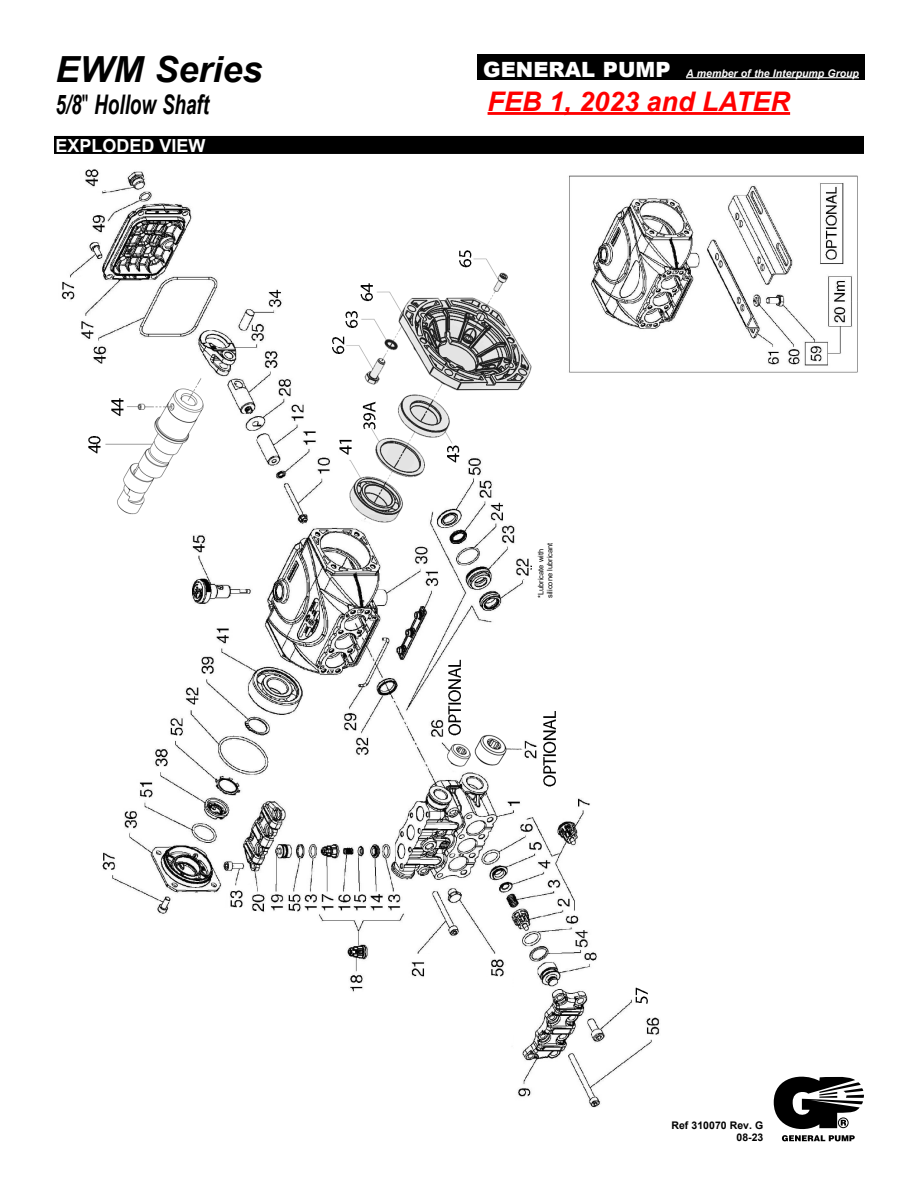
<style>
.page{position:relative;width:918px;height:1188px;background:#fff}
.page>*{position:absolute;margin:0;border:0;box-sizing:border-box;transform-origin:0 0}
.t1{font:italic 700 36px "Arial";color:#000}
.t2{font:italic 700 27px "Arial";color:#f00}
.t3{font:italic 700 27px "Arial";color:#000;scale:.7 1}
.t4{font:700 18px "Arial";color:#fff}
.t5{font:italic 700 10.5px "Arial";color:#fff}
.t6{font:700 10.5px/12.6px "Arial";color:#000;text-align:right}
.t7{font:7.5px/9px "Arial";color:#000}
.s1{font-weight:900;font-style:normal;font-size:21px}
.s2{font-weight:400;font-style:normal}
</style>
<div class="page">
<div style="left:477px;top:54px;width:388px;height:26px;background:#000"></div>
<hr style="left:686px;top:77px;width:173px;height:1px;background:#fff">
<svg style="left:774px;top:1077px;width:90px;height:64px"></svg>
<div style="left:54px;top:136px;width:810px;height:18px;background:#000"></div>
<img style="left:61px;top:169px;width:599px;height:939px">
<hr style="left:488px;top:112px;width:302px;height:3px;background:#f00">
<img style="left:564px;top:171px;width:294px;height:208px">
<div style="left:532px;top:541px;width:23px;height:59px;background:#fff"></div>
<h1 class="t1" style="left:56px;top:45px;width:209px">EWM Series</h1>
<p class="t5" style="left:483px;top:66px;width:377px"><span class="s1">GENERAL PUMP</span> A member of the Interpump Group</p>
<h2 class="t3" style="left:56px;top:87px;width:221px">5/8<span class="s2">"</span> Hollow Shaft</h2>
<h3 class="t4" style="left:56px;top:133px;width:152px">EXPLODED VIEW</h3>
<h2 class="t2" style="left:488px;top:83px;width:304px">FEB 1, 2023 and LATER</h2>
<p class="t7" style="left:536px;top:598px;width:57px;rotate:-90deg">*Lubricate with silicone lubricant</p>
<p class="t6" style="left:672px;top:1119px;width:93px">Ref 310070 Rev. G<br>08-23</p>
</div>
